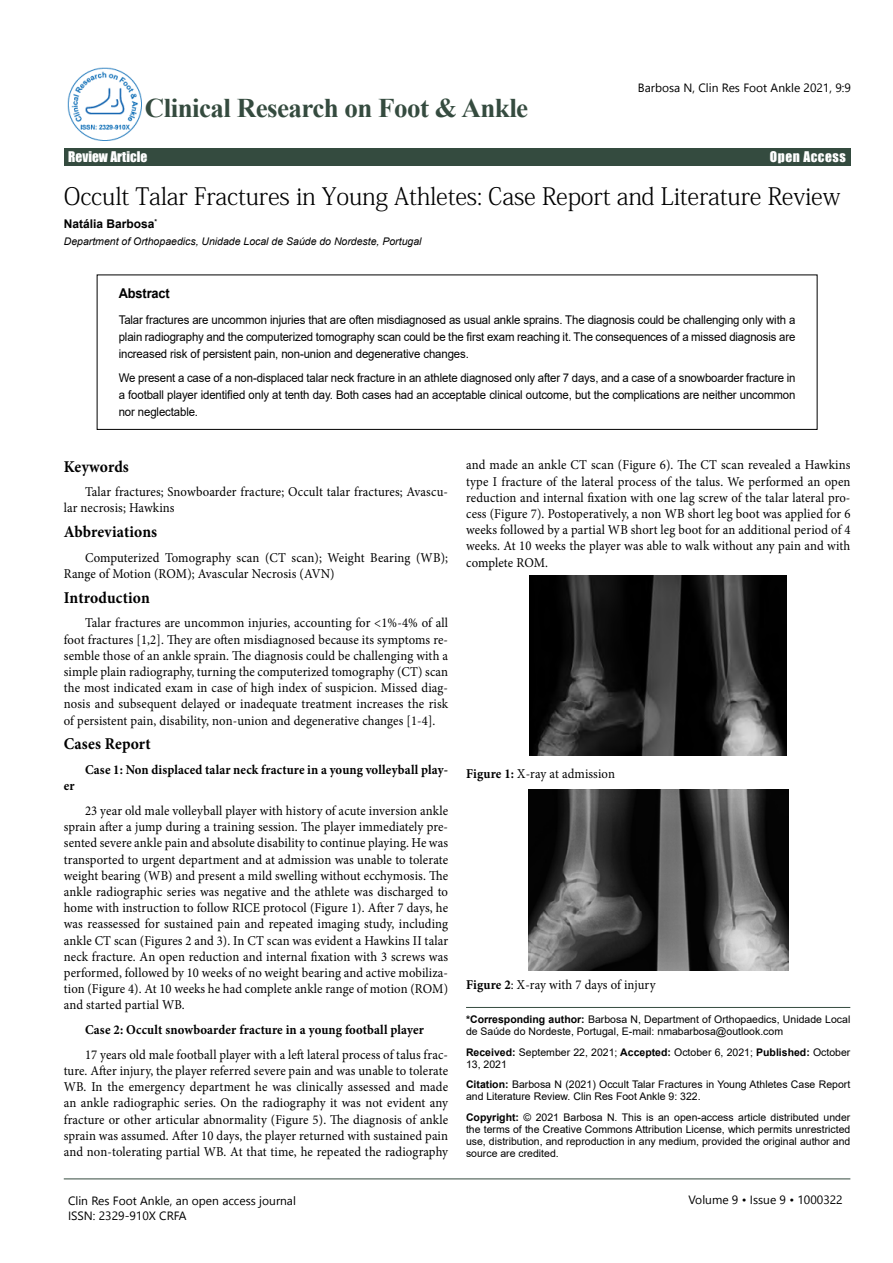
<style>
.page{position:relative;width:893px;height:1263px;background:#fff}
.page>*{position:absolute;margin:0;border:0;box-sizing:border-box;transform-origin:0 0}
.t1{font:700 27px "Times New Roman";letter-spacing:-.02em;color:#354b3f}
.t2{font:24px "Adobe Fangsong Std";letter-spacing:-.01em;color:#000}
.t3{font:700 16.5px "Minion Pro";letter-spacing:.005em;color:#000;scale:.94 1}
.t4{font:16.5px "Impact";letter-spacing:.04em;color:#fff}
.t5{font:13.5px/16.2px "Minion Pro";letter-spacing:.01em;color:#000;text-align:justify;scale:.94 1}
.t6{font:700 13.5px "Minion Pro";letter-spacing:.01em;color:#000;scale:.94 1}
.t7{font:13.5px "Impact";color:#fff}
.t8{font:13.5px "Impact";letter-spacing:.04em;color:#fff}
.t9{font:700 13.5px "Arial";letter-spacing:-.01em;color:#000;scale:.95 1}
.t10{font:12px/17.2px "Arial";letter-spacing:-.01em;color:#000;text-align:justify;scale:.95 1}
.t11{font:12px "Nirmala UI";color:#000}
.t12{font:700 12px "Arial";color:#000}
.t13{font:10.5px/12px "Arial";color:#000}
.t14{font:italic 10.5px "Arial";color:#000}
.s1{font-weight:700}
</style>
<div class="page">
<div style="left:64px;top:148px;width:786px;height:17px;background:#344b3f"></div>
<img style="left:67px;top:67px;width:75px;height:74px">
<hr style="left:64px;top:1179px;width:786px;height:1px;background:#354b3f">
<hr style="left:466px;top:1007px;width:384px;height:1px;background:#354b3f">
<img style="left:530px;top:576px;width:257px;height:179px">
<img style="left:528px;top:789px;width:261px;height:182px">
<div style="left:97px;top:275px;width:720px;height:155px;border:1px solid #000"></div>
<h1 class="t1" style="left:145px;top:88px;width:385px">Clinical Research on Foot &amp; Ankle</h1>
<p class="t11" style="left:638px;top:78px;width:214px">Barbosa N, Clin Res Foot Ankle 2021, 9:9</p>
<p class="t4" style="left:68px;top:140px;width:124px">Research Article</p>
<p class="t4" style="left:753px;top:140px;width:94px">Open Access</p>
<p class="t7" style="left:68px;top:147px;width:81px">Review Article</p>
<p class="t8" style="left:770px;top:146px;width:77px">Open Access</p>
<h2 class="t2" style="left:64px;top:181px;width:778px">Occult Talar Fractures in Young Athletes: Case Report and Literature Review</h2>
<p class="t12" style="left:64px;top:215px;width:95px">Natália Barbosa<sup>*</sup></p>
<p class="t14" style="left:64px;top:234px;width:359px">Department of Orthopaedics, Unidade Local de Saúde do Nordeste, Portugal</p>
<p class="t9" style="left:119px;top:284px;width:55px">Abstract</p>
<p class="t10" style="left:119px;top:311px;width:714px">Talar fractures are uncommon injuries that are often misdiagnosed as usual ankle sprains. The diagnosis could be challenging only with a plain radiography and the computerized tomography scan could be the first exam reaching it. The consequences of a missed diagnosis are increased risk of persistent pain, non-union and degenerative changes.</p>
<p class="t10" style="left:119px;top:369px;width:714px">We present a case of a non-displaced talar neck fracture in an athlete diagnosed only after 7 days, and a case of a snowboarder fracture in a football player identified only at tenth day. Both cases had an acceptable clinical outcome, but the complications are neither uncommon nor neglectable.</p>
<p class="t3" style="left:64px;top:455px;width:71px">Keywords</p>
<p class="t5" style="left:64px;top:484px;width:410px;text-indent:21px">Talar fractures; Snowboarder fracture; Occult talar fractures; Avascu&shy;lar necrosis; Hawkins</p>
<p class="t3" style="left:64px;top:520px;width:101px">Abbreviations</p>
<p class="t5" style="left:64px;top:549px;width:410px;text-indent:21px">Computerized Tomography scan (CT scan); Weight Bearing (WB);<br>Range of Motion (ROM); Avascular Necrosis (AVN)</p>
<p class="t3" style="left:64px;top:586px;width:93px">Introduction</p>
<p class="t5" style="left:64px;top:615px;width:410px;text-indent:21px">Talar fractures are uncommon injuries, accounting for &lt;1%-4% of all foot fractures [1,2]. They are often misdiagnosed because its symptoms re&shy;semble those of an ankle sprain. The diagnosis could be challenging with a simple plain radiography, turning the computerized tomography (CT) scan the most indicated exam in case of high index of suspicion. Missed diag&shy;nosis and subsequent delayed or inadequate treatment increases the risk of persistent pain, disability, non-union and degenerative changes [1-4].</p>
<p class="t3" style="left:64px;top:732px;width:94px">Cases Report</p>
<p class="t6" style="left:85px;top:760px;width:388px">Case 1: Non displaced talar neck fracture in a young volleyball play-</p>
<p class="t6" style="left:64px;top:776px;width:13px">er</p>
<p class="t5" style="left:64px;top:803px;width:410px;text-indent:21px">23 year old male volleyball player with history of acute inversion ankle sprain after a jump during a training session. The player immediately pre&shy;sented severe ankle pain and absolute disability to continue playing. He was transported to urgent department and at admission was unable to tolerate weight bearing (WB) and present a mild swelling without ecchymosis. The ankle radiographic series was negative and the athlete was discharged to home with instruction to follow RICE protocol (Figure 1). After 7 days, he was reassessed for sustained pain and repeated imaging study, including ankle CT scan (Figures 2 and 3). In CT scan was evident a Hawkins II talar neck fracture. An open reduction and internal fixation with 3 screws was performed, followed by 10 weeks of no weight bearing and active mobiliza&shy;tion (Figure 4). At 10 weeks he had complete ankle range of motion (ROM) and started partial WB.</p>
<p class="t6" style="left:85px;top:1020px;width:362px">Case 2: Occult snowboarder fracture in a young football player</p>
<p class="t5" style="left:64px;top:1046px;width:410px;text-indent:21px">17 years old male football player with a left lateral process of talus frac&shy;ture. After injury, the player referred severe pain and was unable to tolerate WB. In the emergency department he was clinically assessed and made an ankle radiographic series. On the radiography it was not evident any fracture or other articular abnormality (Figure 5). The diagnosis of ankle sprain was assumed. After 10 days, the player returned with sustained pain and non-tolerating partial WB. At that time, he repeated the radiography</p>
<p class="t5" style="left:466px;top:457px;width:410px">and made an ankle CT scan (Figure 6). The CT scan revealed a Hawkins type I fracture of the lateral process of the talus. We performed an open reduction and internal fixation with one lag screw of the talar lateral pro&shy;cess (Figure 7). Postoperatively, a non WB short leg boot was applied for 6 weeks followed by a partial WB short leg boot for an additional period of 4 weeks. At 10 weeks the player was able to walk without any pain and with complete ROM.</p>
<p class="t5" style="left:466px;top:766px;width:160px"><span class="s1">Figure 1:</span> X-ray at admission</p>
<p class="t5" style="left:466px;top:977px;width:203px"><span class="s1">Figure 2</span>: X-ray with 7 days of injury</p>
<p class="t13" style="left:466px;top:1014px;width:386px"><span class="s1">*Corresponding author:</span> Barbosa N, Department of Orthopaedics, Unidade Local de Saúde do Nordeste, Portugal, E-mail: nmabarbosa@outlook.com</p>
<p class="t13" style="left:466px;top:1046px;width:386px"><span class="s1">Received:</span> September 22, 2021; <span class="s1">Accepted:</span> October 6, 2021; <span class="s1">Published:</span> October<br>13, 2021</p>
<p class="t13" style="left:466px;top:1079px;width:386px"><span class="s1">Citation:</span> Barbosa N (2021) Occult Talar Fractures in Young Athletes Case Report and Literature Review. Clin Res Foot Ankle 9: 322.</p>
<p class="t13" style="left:466px;top:1111px;width:386px;text-align:justify"><span class="s1">Copyright:</span> © 2021 Barbosa N. This is an open-access article distributed under the terms of the Creative Commons Attribution License, which permits unrestricted use, distribution, and reproduction in any medium, provided the original author and source are credited.</p>
<p class="t11" style="left:68px;top:1191px;width:229px">Clin Res Foot Ankle, an open access journal</p>
<p class="t11" style="left:689px;top:1190px;width:156px">Volume 9 • Issue 9 • 1000322</p>
<p class="t11" style="left:68px;top:1205px;width:120px">ISSN: 2329-910X CRFA</p>
</div>
